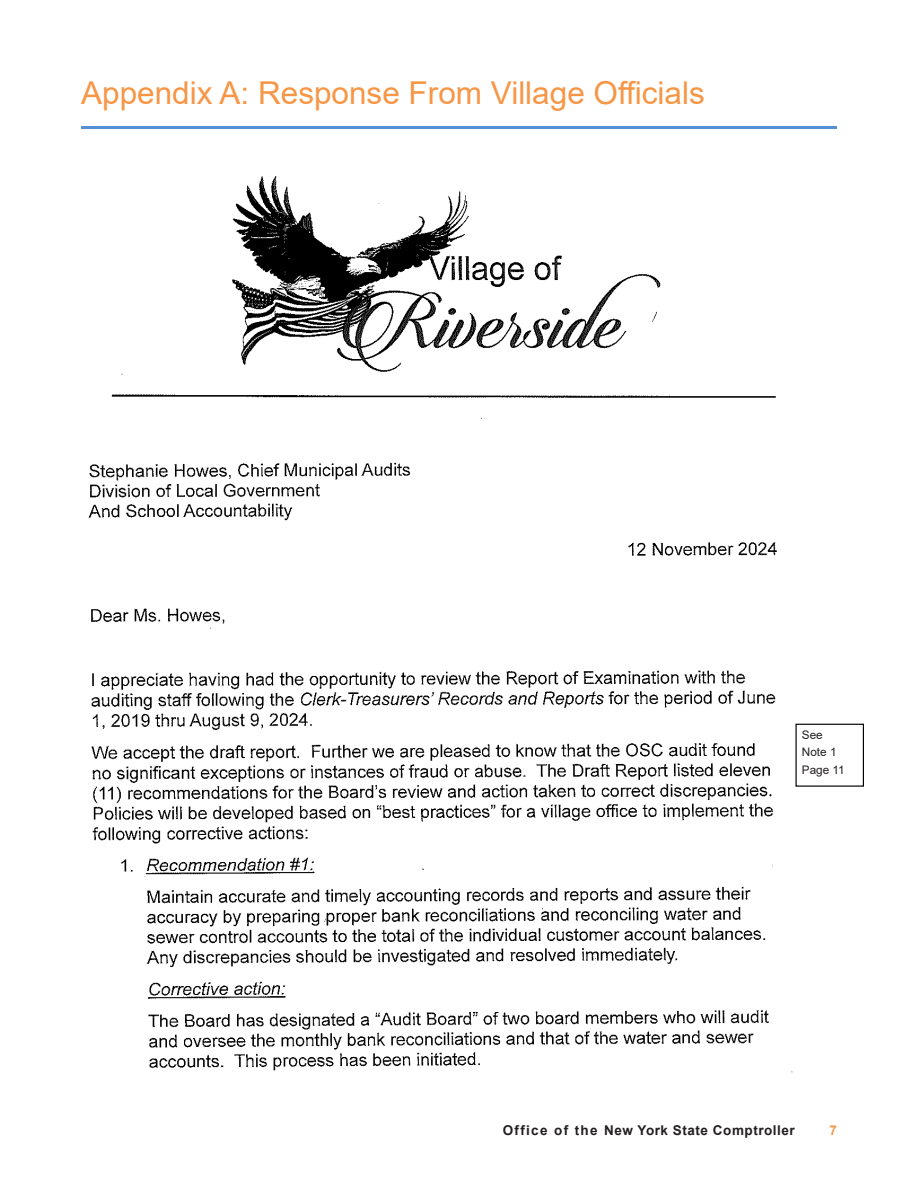
<style>
.page{position:relative;width:918px;height:1188px;background:#fff}
.page>*{position:absolute;margin:0;border:0;box-sizing:border-box;transform-origin:0 0}
.Section_Heads{font:31.5px "Arial";color:#f79646}
.t1{font:700 13.5px "Arial";letter-spacing:.04em;color:#231f20}
.t2{font:700 13.5px "Arial";color:#f79646}
.Body_Text{font:11.7px "Arial";color:#231f20}
</style>
<div class="page">
<hr style="left:81px;top:126px;width:756px;height:3px;background:#558ed5">
<img style="left:88px;top:176px;width:705px;height:897px">
<div style="left:795px;top:724px;width:69px;height:63px;border:1px solid #000"></div>
<p class="Section_Heads" style="left:81px;top:71px;width:625px">Appendix A: Response From Village Officials</p>
<p class="Body_Text" style="left:802px;top:727px;width:22px">See</p>
<p class="Body_Text" style="left:802px;top:744px;width:36px">Note 1</p>
<p class="Body_Text" style="left:802px;top:762px;width:44px">Page 11</p>
<p class="t1" style="left:503px;top:1121px;width:294px">Office of the New York State Comptroller</p>
<p class="t2" style="left:829px;top:1121px;width:9px">7</p>
</div>
